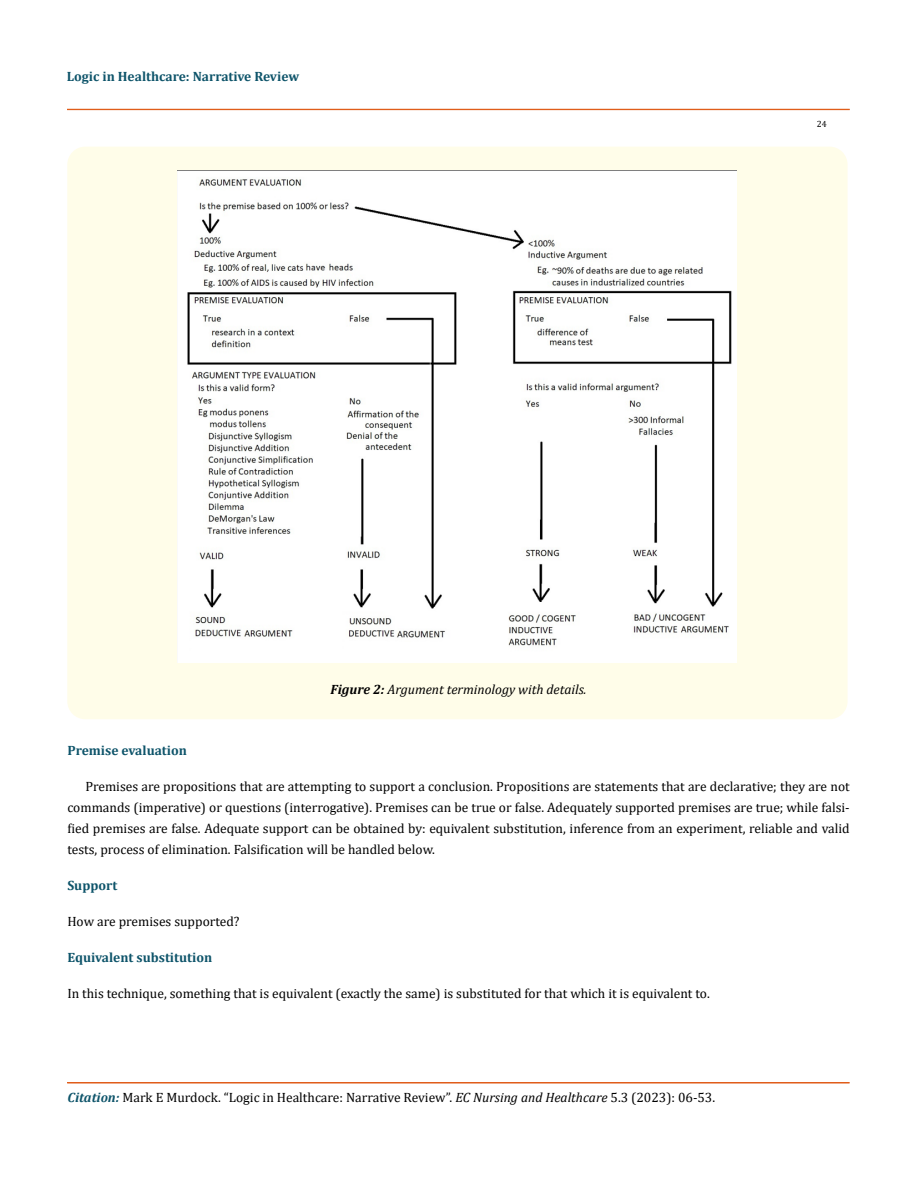
<style>
.page{position:relative;width:917px;height:1190px;background:#fff}
.page>*{position:absolute;margin:0;border:0;box-sizing:border-box;transform-origin:0 0}
.t1{font:13.5px/21px "Cambria";color:#000;text-align:justify}
.t2{font:700 13.5px "Cambria";color:#0e546a}
.t3{font:italic 13.5px "Cambria";color:#000}
.t4{font:9px "Cambria";color:#000}
.s1{font-weight:700}
.s2{font-weight:700;font-style:italic;color:#0e546a}
.s3{font-style:italic}
</style>
<div class="page">
<div style="left:67px;top:109px;width:782px;height:1px;border:1px solid #e05d1a"></div>
<div style="left:67px;top:1082px;width:782px;height:1px;border:1px solid #e05d1a"></div>
<div style="left:67px;top:147px;width:780px;height:572px;background:#fffde9;border-radius:18px"></div>
<img style="left:178px;top:170px;width:559px;height:492px">
<p class="t2" style="left:67px;top:67px;width:234px">Logic in Healthcare: Narrative Review</p>
<p class="t3" style="left:330px;top:680px;width:257px"><span class="s1">Figure 2:</span> Argument terminology with details.</p>
<p class="t4" style="left:816px;top:118px;width:11px">24</p>
<p class="t2" style="left:67px;top:741px;width:121px">Premise evaluation</p>
<p class="t1" style="left:67px;top:775px;width:784px;text-indent:18px">Premises are propositions that are attempting to support a conclusion. Propositions are statements that are declarative; they are not commands (imperative) or questions (interrogative). Premises can be true or false. Adequately supported premises are true; while falsi&shy;fied premises are false. Adequate support can be obtained by: equivalent substitution, inference from an experiment, reliable and valid tests, process of elimination. Falsification will be handled below.</p>
<p class="t2" style="left:67px;top:876px;width:51px">Support</p>
<p class="t1" style="left:67px;top:911px;width:174px">How are premises supported?</p>
<p class="t2" style="left:67px;top:948px;width:146px">Equivalent substitution</p>
<p class="t1" style="left:67px;top:983px;width:644px">In this technique, something that is equivalent (exactly the same) is substituted for that which it is equivalent to.</p>
<p class="t1" style="left:68px;top:1086px;width:649px"><span class="s2">Citation:</span> Mark E Murdock. “Logic in Healthcare: Narrative Review”. <span class="s3">EC Nursing and Healthcare</span> 5.3 (2023): 06-53.</p>
</div>
